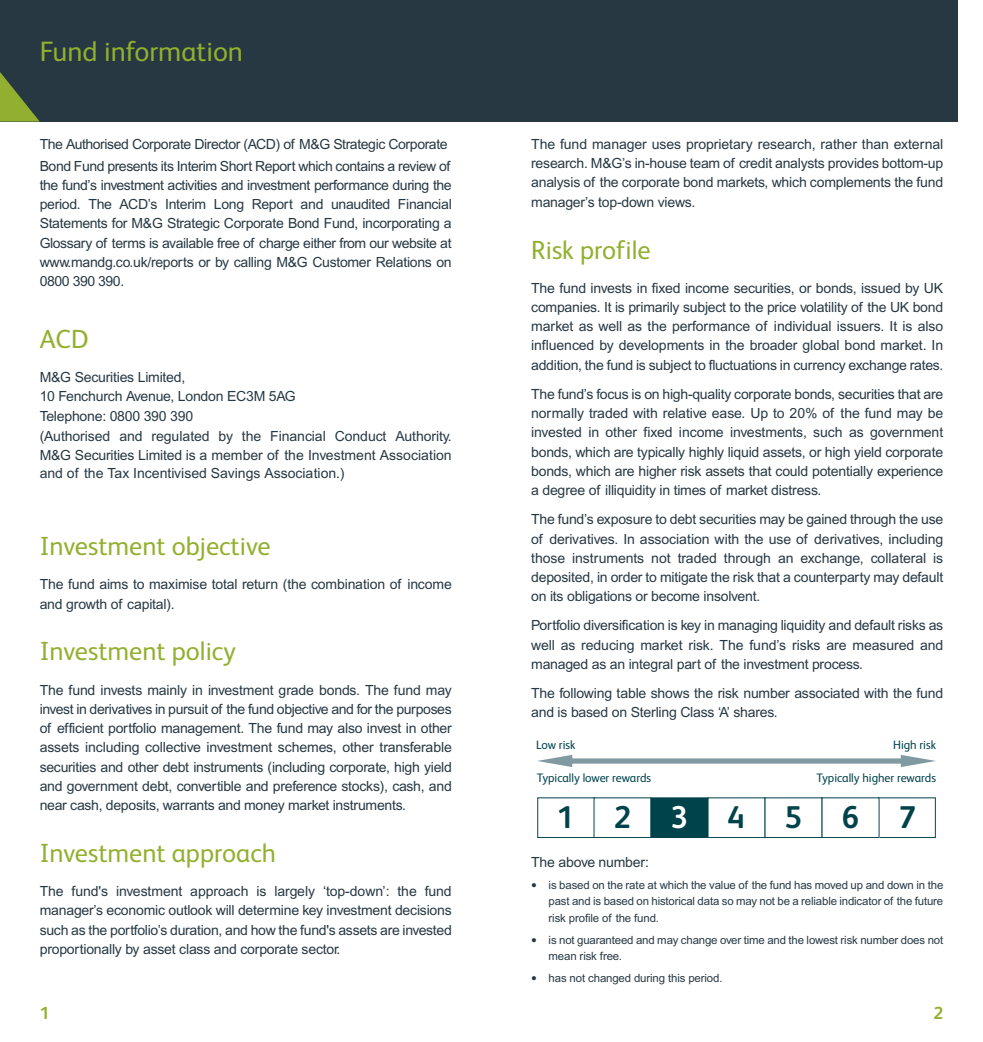
<style>
.page{position:relative;width:983px;height:1042px;background:#fff}
.page>*{position:absolute;margin:0;border:0;box-sizing:border-box;transform-origin:0 0}
.t1{font:700 31.5px "FS Albert";color:#00434b}
.t2{font:700 31.5px "FS Albert";color:#fff}
.t3{font:28px "FS Albert";color:#92b02f}
.t4{font:26.25px "FS Albert";color:#92b02f}
.t5{font:700 17.5px "FS Albert";color:#92b02f}
.t6{font:14px/19.2px "Arial";letter-spacing:-.015em;color:#273843;text-align:justify}
.t7{font:12.25px "FS Albert";letter-spacing:-.005em;color:#00434b}
.t8{font:11.38px/16.6px "Arial";letter-spacing:-.01em;color:#273843;text-align:justify}
.s1{color:#00434b}
.s2{font-size:16.62px}
</style>
<div class="page">
<div style="left:491px;top:0;width:466px;height:122px;background:#273843"></div>
<div style="left:0;top:0;width:491px;height:122px;background:#273843"></div>
<svg style="left:0;top:72px;width:40px;height:50px"></svg>
<div style="left:877px;top:797px;width:58px;height:41px;border:1px solid #00434b"></div>
<div style="left:537px;top:797px;width:58px;height:41px;border:1px solid #00434b"></div>
<div style="left:571px;top:758px;width:330px;height:5px;background:#819aa1"></div>
<svg style="left:900px;top:755px;width:35px;height:12px"></svg>
<svg style="left:537px;top:755px;width:35px;height:12px"></svg>
<div style="left:593px;top:797px;width:58px;height:41px;border:1px solid #00434b"></div>
<div style="left:651px;top:798px;width:56px;height:39px;background:#00434b"></div>
<div style="left:650px;top:797px;width:58px;height:41px;border:1px solid #00434b"></div>
<div style="left:707px;top:797px;width:58px;height:41px;border:1px solid #00434b"></div>
<div style="left:764px;top:797px;width:58px;height:41px;border:1px solid #00434b"></div>
<div style="left:821px;top:797px;width:58px;height:41px;border:1px solid #00434b"></div>
<h2 class="t3" style="left:40px;top:42px;width:205px">Fund information</h2>
<p class="t6" style="left:40px;top:134px;width:412px;line-height:21.7px">The Authorised Corporate Director (ACD) of M&amp;G Strategic Corporate<br>Bond Fund presents its Interim Short Report which contains a review of</p>
<p class="t6" style="left:40px;top:177px;width:413px">the fund’s investment activities and investment performance during the period. The ACD’s Interim Long Report and unaudited Financial Statements for M&amp;G Strategic Corporate Bond Fund, incorporating a Glossary of terms is available free of charge either from our website at www.mandg.co.uk/reports or by calling M&amp;G Customer Relations on 0800 390 390.</p>
<h3 class="t4" style="left:40px;top:330px;width:50px">ACD</h3>
<p class="t6" style="left:40px;top:369px;width:257px;text-align:left">M&amp;G Securities Limited,<br>10 Fenchurch Avenue, London EC3M 5AG<br>Telephone: 0800 390 390</p>
<p class="t6" style="left:40px;top:429px;width:413px;line-height:18.4px">(Authorised and regulated by the Financial Conduct Authority.<br>M&amp;G Securities Limited is a member of the Investment Association and of the Tax Incentivised Savings Association.)</p>
<h3 class="t4" style="left:40px;top:537px;width:232px">Investment objective</h3>
<p class="t6" style="left:40px;top:576px;width:413px">The fund aims to maximise total return (the combination of income and growth of capital).</p>
<h3 class="t4" style="left:40px;top:642px;width:198px">Investment policy</h3>
<p class="t6" style="left:40px;top:681px;width:413px">The fund invests mainly in investment grade bonds. The fund may invest in derivatives in pursuit of the fund objective and for the purposes of efficient portfolio management. The fund may also invest in other assets including collective investment schemes, other transferable securities and other debt instruments (including corporate, high yield and government debt, convertible and preference stocks), cash, and near cash, deposits, warrants and money market instruments.</p>
<h3 class="t4" style="left:40px;top:844px;width:238px">Investment approach</h3>
<p class="t6" style="left:40px;top:883px;width:413px">The fund's investment approach is largely ‘top-down’: the fund manager’s economic outlook will determine key investment decisions such as the portfolio’s duration, and how the fund's assets are invested proportionally by asset class and corporate sector.</p>
<p class="t5" style="left:40px;top:1007px;width:11px">1</p>
<p class="t6" style="left:531px;top:136px;width:413px">The fund manager uses proprietary research, rather than external research. M&amp;G’s in-house team of credit analysts provides bottom-up analysis of the corporate bond markets, which complements the fund manager’s top-down views.</p>
<h3 class="t4" style="left:531px;top:240px;width:121px">Risk profile</h3>
<p class="t6" style="left:531px;top:279px;width:413px">The fund invests in fixed income securities, or bonds, issued by UK companies. It is primarily subject to the price volatility of the UK bond market as well as the performance of individual issuers. It is also influenced by developments in the broader global bond market. In addition, the fund is subject to fluctuations in currency exchange rates.</p>
<p class="t6" style="left:531px;top:385px;width:413px">The fund’s focus is on high-quality corporate bonds, securities that are normally traded with relative ease. Up to 20% of the fund may be invested in other fixed income investments, such as government bonds, which are typically highly liquid assets, or high yield corporate bonds, which are higher risk assets that could potentially experience a degree of illiquidity in times of market distress.</p>
<p class="t6" style="left:531px;top:511px;width:413px">The fund’s exposure to debt securities may be gained through the use of derivatives. In association with the use of derivatives, including those instruments not traded through an exchange, collateral is deposited, in order to mitigate the risk that a counterparty may default on its obligations or become insolvent.</p>
<p class="t6" style="left:531px;top:617px;width:413px">Portfolio diversification is key in managing liquidity and default risks as well as reducing market risk. The fund’s risks are measured and managed as an integral part of the investment process.</p>
<p class="t6" style="left:531px;top:685px;width:413px">The following table shows the risk number associated with the fund and is based on Sterling Class ‘A’ shares.</p>
<p class="t7" style="left:536px;top:740px;width:41px">Low risk</p>
<p class="t7" style="left:892px;top:740px;width:44px">High risk</p>
<p class="t7" style="left:536px;top:773px;width:116px">Typically lower rewards</p>
<p class="t7" style="left:816px;top:773px;width:121px">Typically higher rewards</p>
<h1 class="t1" style="left:556px;top:806px;width:19px">1</h1>
<h1 class="t1" style="left:613px;top:806px;width:19px">2</h1>
<h1 class="t2" style="left:670px;top:806px;width:75px">3 <span class="s1">4</span></h1>
<h1 class="t1" style="left:784px;top:806px;width:19px">5</h1>
<h1 class="t1" style="left:841px;top:806px;width:19px">6</h1>
<h1 class="t1" style="left:898px;top:806px;width:19px">7</h1>
<p class="t6" style="left:531px;top:854px;width:119px">The above number:</p>
<p class="t8" style="left:548px;top:877px;width:396px;text-indent:-17px"><span class="s2">•</span> is based on the rate at which the value of the fund has moved up and down in the past and is based on historical data so may not be a reliable indicator of the future risk profile of the fund.</p>
<p class="t8" style="left:548px;top:932px;width:396px;text-indent:-17px"><span class="s2">•</span> is not guaranteed and may change over time and the lowest risk number does not mean risk free.</p>
<p class="t8" style="left:531px;top:970px;width:193px"><span class="s2">•</span> has not changed during this period.</p>
<p class="t5" style="left:933px;top:1007px;width:11px">2</p>
</div>
